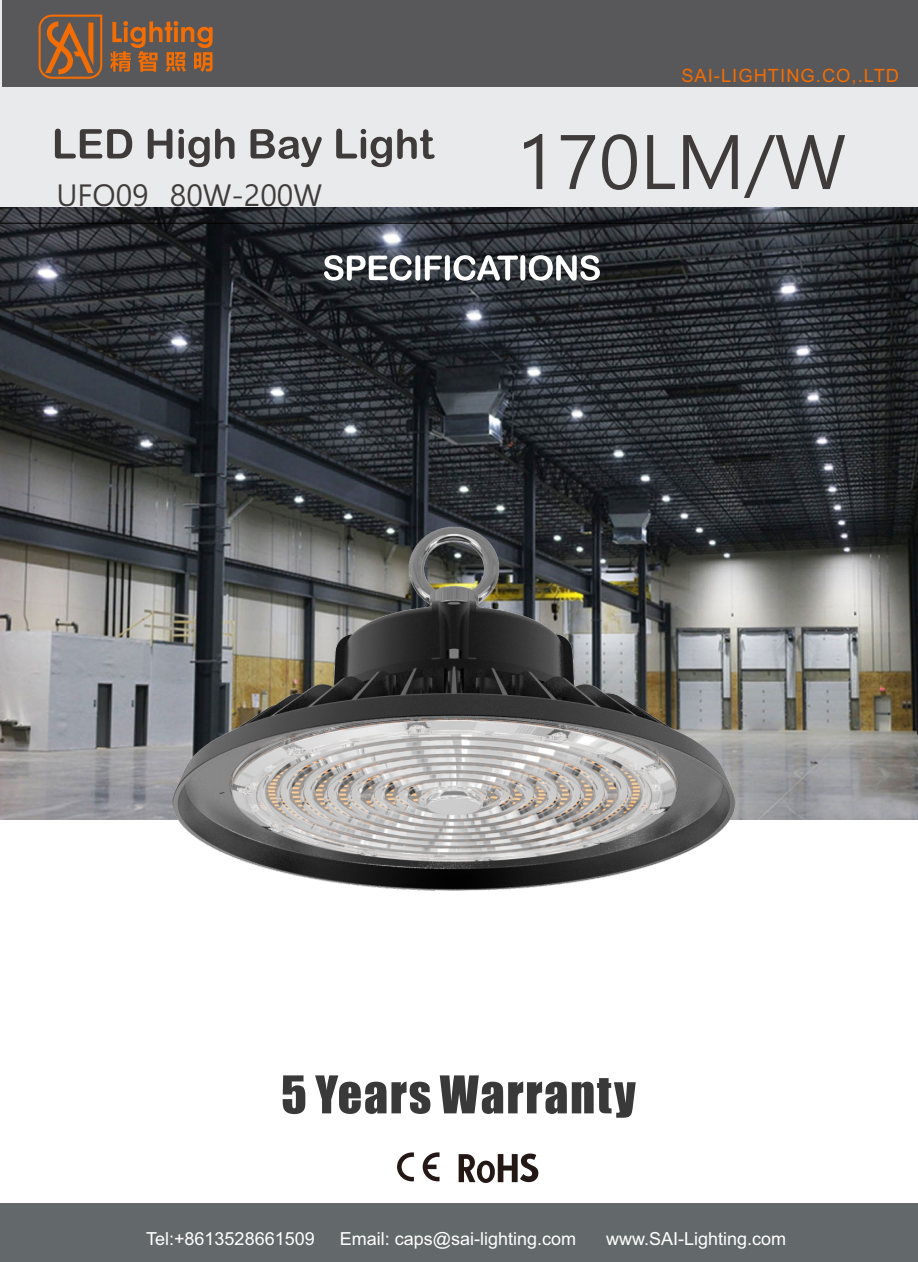
<style>
.page{position:relative;width:918px;height:1262px;background:#fff}
.page>*{position:absolute;margin:0;border:0;box-sizing:border-box;transform-origin:0 0}
.t1{font:75px "Malgun Gothic";color:#3f3b3a}
.t2{font:30px "Malgun Gothic";color:#3f3b3a}
.t3{font:18.3px "Arial";letter-spacing:.055em;color:#f26d03}
.t4{font:18px "Arial";color:#fff}
</style>
<div class="page">
<div style="left:0;top:1203px;width:918px;height:59px;background:#63686a"></div>
<div style="left:0;top:0;width:918px;height:223px;background:#e9eaeb"></div>
<div style="left:2px;top:0;width:916px;height:87px;background:#58575a"></div>
<svg style="left:110px;top:21px;width:103px;height:51px"></svg>
<svg style="left:39px;top:15px;width:63px;height:64px"></svg>
<img style="left:0;top:207px;width:918px;height:156px">
<hr style="left:0;top:223px;width:918px;height:1px;background:#030000">
<svg style="left:55px;top:129px;width:380px;height:38px"></svg>
<svg style="left:324px;top:255px;width:276px;height:25px"></svg>
<img style="left:0;top:363px;width:918px;height:742px">
<svg style="left:283px;top:1075px;width:353px;height:42px"></svg>
<svg style="left:459px;top:1153px;width:79px;height:30px"></svg>
<svg style="left:397px;top:1152px;width:17px;height:29px"></svg>
<svg style="left:423px;top:1152px;width:17px;height:29px"></svg>
<h2 class="t2" style="left:56px;top:182px;width:267px">UFO09 80W-200W</h2>
<p class="t3" style="left:681px;top:69px;width:219px">SAI-LIGHTING.CO,.LTD</p>
<h1 class="t1" style="left:516px;top:129px;width:331px">170LM/W</h1>
<p class="t4" style="left:146px;top:1231px;width:170px">Tel:+8613528661509</p>
<p class="t4" style="left:340px;top:1231px;width:238px">Email: caps@sai-lighting.com</p>
<p class="t4" style="left:606px;top:1231px;width:182px">www.SAI-Lighting.com</p>
</div>
